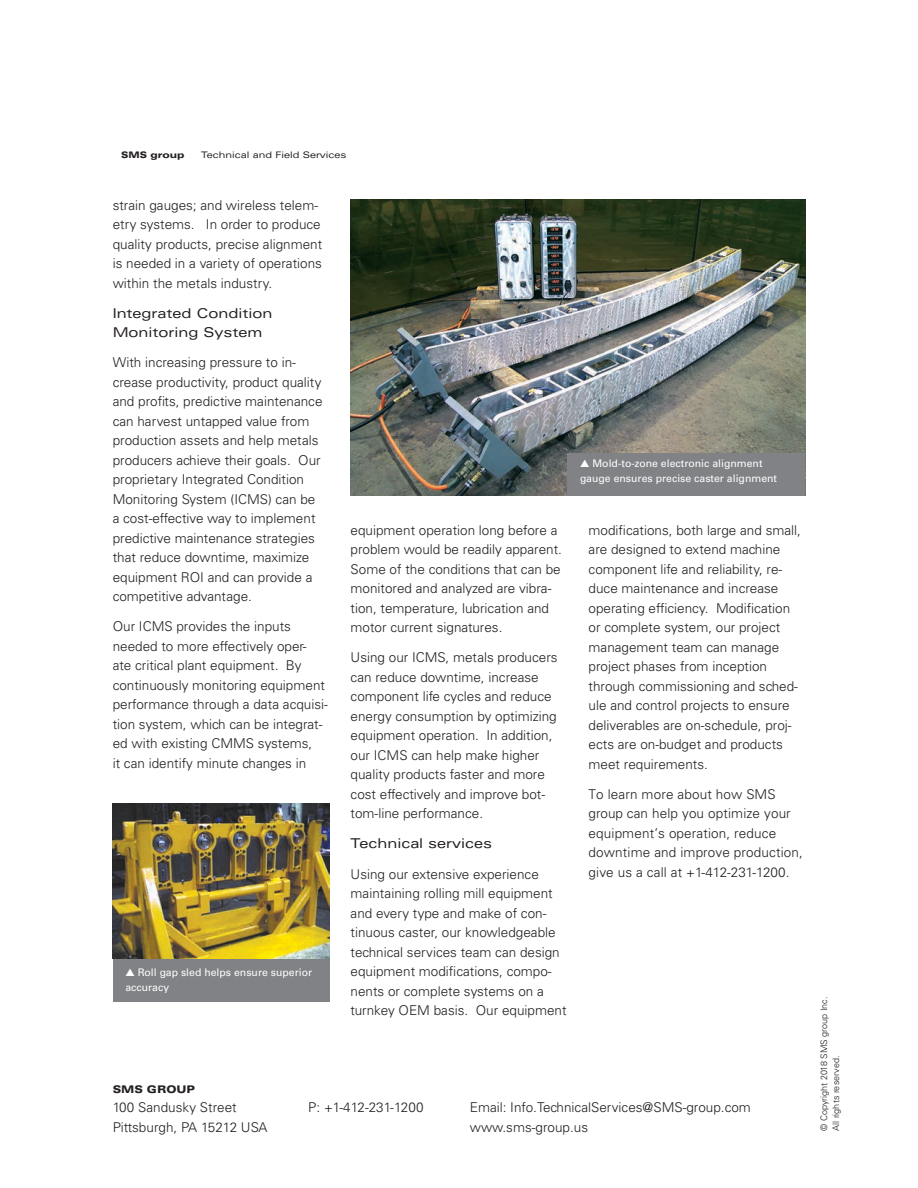
<style>
.page{position:relative;width:918px;height:1188px;background:#fff}
.page>*{position:absolute;margin:0;border:0;box-sizing:border-box;transform-origin:0 0}
.Body_text{font:300 13.5px/19.5px "Univers LT Std";color:#231f20}
.Body_text-2{font:expanded 13.5px/19.5px "Univers LT Std";color:#231f20}
.Subhead-Ext{font:expanded 13.5px "Univers LT Std";color:#231f20}
.t1{font:10.5px/15px "Univers LT Std";color:#fff}
.t2{font:900 expanded 10.5px "Univers LT Std";color:#231f20}
.Body_text-3{font:300 9px "Univers LT Std";color:#231f20}
.Subhead-Blk_Ext{font:expanded 9px "Univers LT Std";color:#231f20}
.Subhead-Blk_Ext-2{font:900 expanded 9px "Univers LT Std";color:#231f20}
</style>
<div class="page">
<img style="left:351px;top:200px;width:454px;height:295px">
<div style="left:567px;top:453px;width:238px;height:42px;background:#808285"></div>
<div style="left:113px;top:959px;width:216px;height:42px;background:#808285"></div>
<img style="left:113px;top:804px;width:216px;height:155px">
<p class="Subhead-Blk_Ext-2" style="left:121px;top:150px;width:65px">SMS group</p>
<p class="Subhead-Blk_Ext" style="left:201px;top:150px;width:147px">Technical and Field Services</p>
<p class="Body_text" style="left:113px;top:195px;width:211px">strain gauges; and wireless telem&shy;etry systems. In order to produce quality products, precise alignment is needed in a variety of operations within the metals industry.</p>
<p class="Body_text-2" style="left:113px;top:303px;width:161px">Integrated Condition<br>Monitoring System</p>
<p class="Body_text" style="left:113px;top:353px;width:211px">With increasing pressure to in&shy;crease productivity, product quality and profits, predictive maintenance can harvest untapped value from production assets and help metals producers achieve their goals. Our proprietary Integrated Condition Monitoring System (ICMS) can be a cost-effective way to implement predictive maintenance strategies that reduce downtime, maximize equipment ROI and can provide a competitive advantage.</p>
<p class="Body_text" style="left:113px;top:617px;width:217px">Our ICMS provides the inputs needed to more effectively oper&shy;ate critical plant equipment. By continuously monitoring equipment performance through a data acquisi&shy;tion system, which can be integrat&shy;ed with existing CMMS systems,<br>it can identify minute changes in</p>
<p class="Body_text" style="left:351px;top:520px;width:213px">equipment operation long before a problem would be readily apparent.<br>Some of the conditions that can be monitored and analyzed are vibra&shy;tion, temperature, lubrication and motor current signatures.</p>
<p class="Body_text" style="left:351px;top:648px;width:208px">Using our ICMS, metals producers can reduce downtime, increase component life cycles and reduce energy consumption by optimizing equipment operation. In addition, our ICMS can help make higher quality products faster and more cost effectively and improve bot&shy;tom-line performance.</p>
<p class="Subhead-Ext" style="left:351px;top:836px;width:143px">Technical services</p>
<p class="Body_text" style="left:351px;top:864px;width:217px">Using our extensive experience maintaining rolling mill equipment and every type and make of con&shy;tinuous caster, our knowledgeable technical services team can design equipment modifications, compo&shy;nents or complete systems on a turnkey OEM basis. Our equipment</p>
<p class="t1" style="left:125px;top:965px;width:188px">▲ Roll gap sled helps ensure superior accuracy</p>
<p class="t1" style="left:580px;top:455px;width:199px">▲ Mold-to-zone electronic alignment gauge ensures precise caster alignment</p>
<p class="Body_text" style="left:589px;top:520px;width:214px">modifications, both large and small, are designed to extend machine component life and reliability, re&shy;duce maintenance and increase operating efficiency. Modification or complete system, our project management team can manage project phases from inception through commissioning and sched&shy;ule and control projects to ensure deliverables are on-schedule, proj&shy;ects are on-budget and products meet requirements.</p>
<p class="Body_text" style="left:589px;top:784px;width:216px">To learn more about how SMS group can help you optimize your equipment’s operation, reduce downtime and improve production, give us a call at +1-412-231-1200.</p>
<p class="t2" style="left:113px;top:1083px;width:84px">SMS GROUP</p>
<p class="Body_text" style="left:113px;top:1098px;width:126px">100 Sandusky Street</p>
<p class="Body_text" style="left:308px;top:1098px;width:117px">P: +1-412-231-1200</p>
<p class="Body_text" style="left:470px;top:1098px;width:283px">Email: Info.TechnicalServices@SMS-group.com</p>
<p class="Body_text" style="left:113px;top:1117px;width:156px">Pittsburgh, PA 15212 USA</p>
<p class="Body_text" style="left:470px;top:1117px;width:120px">www.sms-group.us</p>
<p class="Body_text-3" style="left:819px;top:1131px;width:136px;rotate:-90deg">© Copyright 2018 SMS group Inc.</p>
<p class="Body_text-3" style="left:831px;top:1131px;width:77px;rotate:-90deg">All rights reserved.</p>
</div>
